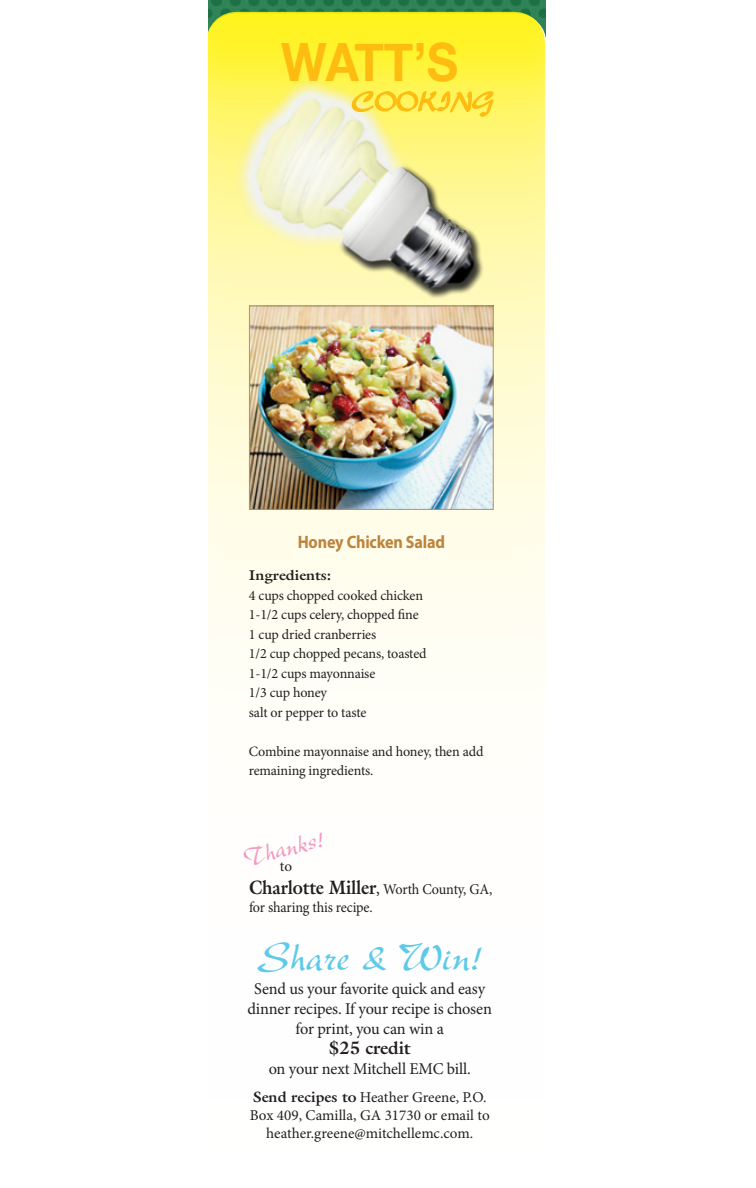
<style>
.page{position:relative;width:756px;height:1188px;background:#fff}
.page>*{position:absolute;margin:0;border:0;box-sizing:border-box;transform-origin:0 0}
.t1{font:700 52.8px "Helvetica Neue";color:#febc11;scale:.92 1}
.t2{font:42px "New Berolina";color:#5ccae8}
.t3{font:27px "New Berolina";color:#f49ac2}
.t4{font:27px "New Berolina";color:#febc11}
.t5{font:700 19.5px "Galliard";letter-spacing:-.01em;color:#231f20;scale:.9 1}
.t6{font:700 18px "Myriad Pro";letter-spacing:-.01em;color:#bc843d;scale:.9 1}
.t7{font:700 18px "Galliard";letter-spacing:-.01em;color:#231f20}
.t8{font:16.5px/20px "Minion Pro";letter-spacing:-.015em;color:#231f20;text-align:center}
.t9{font:15px/18px "Minion Pro";letter-spacing:-.005em;color:#231f20;text-align:center}
.t10{font:15px "Minion Pro";letter-spacing:-.005em;color:#231f20;scale:.95 1}
.t11{font:14.25px/19.5px "Minion Pro";letter-spacing:-.015em;color:#231f20}
.t12{font:700 14.25px "Galliard";color:#231f20;scale:1.05 1}
.s1{font-family:"Minion Pro";font-weight:400;font-size:18px}
.s2{font-family:"Minion Pro";font-weight:400;font-size:15px}
.s3{font-family:"Galliard";font-weight:700}
</style>
<div class="page">
<svg style="left:208px;top:12px;width:337px;height:645px"></svg>
<img style="left:208px;top:26px;width:338px;height:363px">
<svg style="left:351px;top:88px;width:144px;height:49px;background:#fdeb64"></svg>
<img style="left:251px;top:308px;width:241px;height:200px">
<div style="left:249px;top:306px;width:245px;height:204px;border:1px solid #b49070"></div>
<h1 class="t1" style="left:281px;top:21px;width:194px">WATT’S</h1>
<h3 class="t4" style="left:352px;top:85px;width:143px">COOKING</h3>
<p class="t6" style="left:298px;top:530px;width:165px">Honey Chicken Salad</p>
<p class="t12" style="left:249px;top:566px;width:80px">Ingredients:</p>
<p class="t11" style="left:249px;top:586px;width:179px">4 cups chopped cooked chicken<br>1-1/2 cups celery, chopped fine<br>1 cup dried cranberries<br>1/2 cup chopped pecans, toasted<br>1-1/2 cups mayonnaise<br>1/3 cup honey<br>salt or pepper to taste</p>
<p class="t11" style="left:249px;top:742px;width:236px">Combine mayonnaise and honey, then add remaining ingredients.</p>
<h3 class="t3" style="left:240px;top:842px;width:84px;rotate:-14deg">Thanks!</h3>
<p class="t9" style="left:280px;top:857px;width:14px">to</p>
<h3 class="t5" style="left:249px;top:875px;width:272px">Charlotte Miller<span class="s1">,</span> <span class="s2">Worth County, GA,</span></h3>
<p class="t10" style="left:249px;top:898px;width:132px">for sharing this recipe.</p>
<h2 class="t2" style="left:256px;top:931px;width:228px">Share &amp; Win!</h2>
<p class="t8" style="left:248px;top:979px;width:246px">Send us your favorite quick and easy dinner recipes. If your recipe is chosen for print, you can win a</p>
<p class="t7" style="left:329px;top:1036px;width:83px">$25 credit</p>
<p class="t8" style="left:269px;top:1059px;width:204px">on your next Mitchell EMC bill.</p>
<p class="t9" style="left:250px;top:1089px;width:242px"><span class="s3">Send recipes to</span> Heather Greene, P.O.<br>Box 409, Camilla, GA 31730 or email to heather.greene@mitchellemc.com.</p>
</div>
